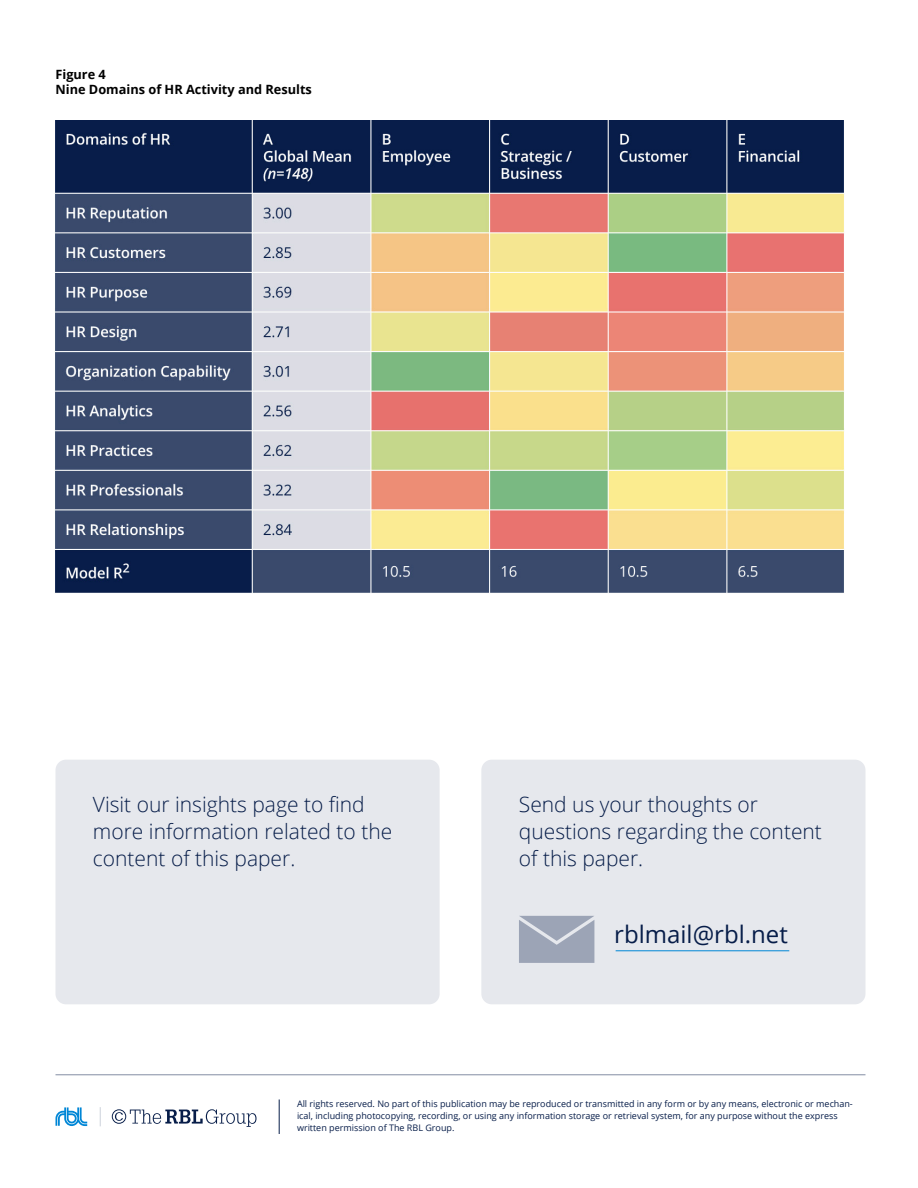
<style>
.page{position:relative;width:918px;height:1188px;background:#fff}
.page>*{position:absolute;margin:0;border:0;box-sizing:border-box;transform-origin:0 0}
.t1{font:24px "Open Sans";color:#071d49}
.t2{font:300 21px/27px "Open Sans";color:#071d49}
.t3{font:700 12.75px/15.3px "Open Sans";color:#000}
.t4{font:9px/12px "Open Sans";color:#071d49}
</style>
<div class="page">
<hr style="left:56px;top:1075px;width:810px;height:1px;background:#838ea4">
<hr style="left:279px;top:1099px;width:1px;height:35px;background:#071d49">
<svg style="left:56px;top:1107px;width:31px;height:19px"></svg>
<svg style="left:100px;top:1107px;width:1px;height:19px"></svg>
<svg style="left:112px;top:1109px;width:145px;height:18px"></svg>
<div style="left:56px;top:760px;width:384px;height:244px;background:#e6e8ed;border-radius:10px"></div>
<div style="left:481px;top:760px;width:385px;height:244px;background:#e6e8ed;border-radius:10px"></div>
<svg style="left:519px;top:916px;width:75px;height:47px"></svg>
<hr style="left:616px;top:950px;width:173px;height:1px;background:#0086d6">
<img style="left:54px;top:121px;width:790px;height:472px">
<h3 class="t3" style="left:56px;top:66px;width:258px">Figure 4<br>Nine Domains of HR Activity and Results</h3>
<h2 class="t2" style="left:93px;top:790px;width:301px">Visit our insights page to find more information related to the content of this paper.</h2>
<h2 class="t2" style="left:519px;top:790px;width:305px">Send us your thoughts or questions regarding the content of this paper.</h2>
<h1 class="t1" style="left:614px;top:918px;width:175px">rblmail@rbl.net</h1>
<p class="t4" style="left:297px;top:1098px;width:557px">All rights reserved. No part of this publication may be reproduced or transmitted in any form or by any means, electronic or mechan&shy;ical, including photocopying, recording, or using any information storage or retrieval system, for any purpose without the express written permission of The RBL Group.</p>
</div>
